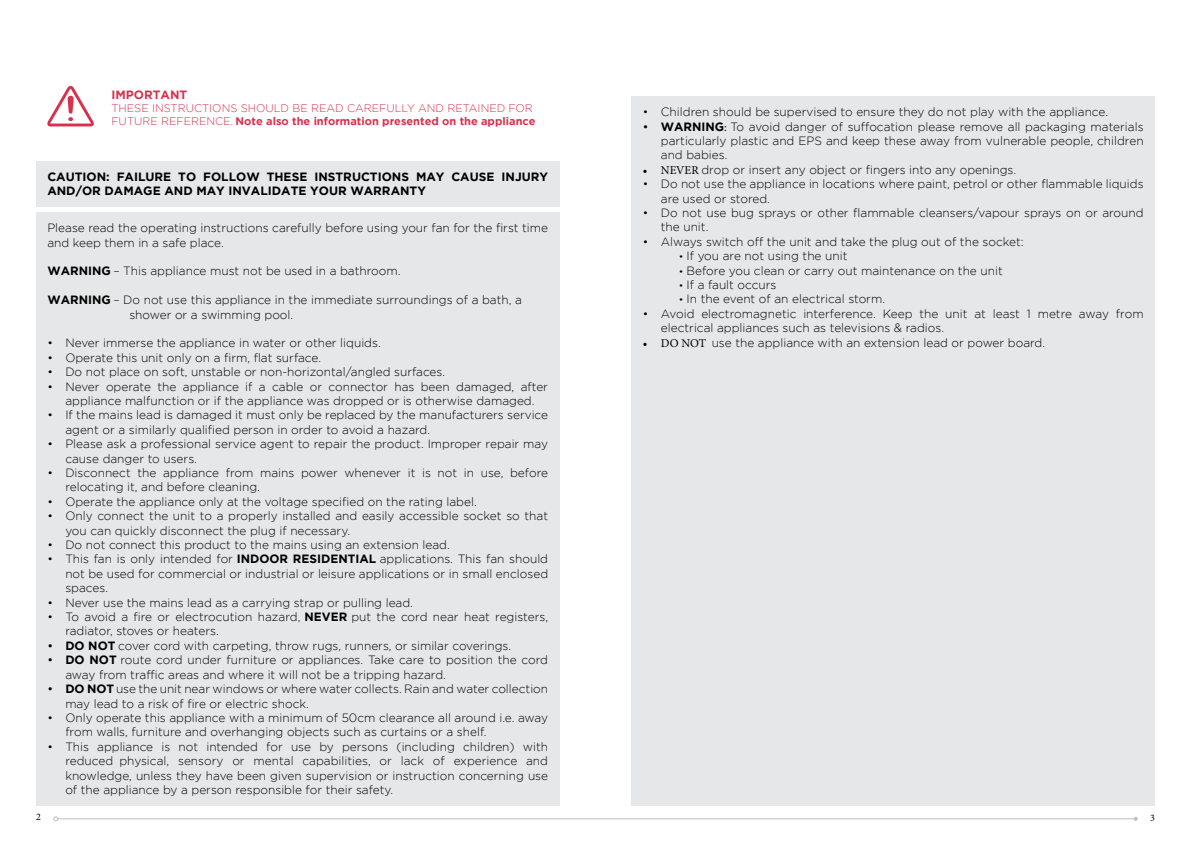
<style>
.page{position:relative;width:1191px;height:842px;background:#fff}
.page>*{position:absolute;margin:0;border:0;box-sizing:border-box;transform-origin:0 0}
.t1{font:300 12px/14.4px "Gotham";color:#000}
.t2{font:700 12px/14.4px "Gotham";color:#000}
.t3{font:700 12px "Gotham";color:#d6324e}
.t4{font:300 11px/13.2px "Gotham";color:#d6324e}
.t5{font:10px "Minion Pro";color:#000}
.s1{font-weight:700}
.s2{font-weight:400}
.s3{font-family:"Minion Pro";font-weight:400}
.s4{font-size:10px}
</style>
<div class="page">
<svg style="left:47px;top:86px;width:47px;height:40px"></svg>
<div style="left:36px;top:161px;width:523px;height:46px;background:#e6e7e8"></div>
<div style="left:36px;top:212px;width:523px;height:594px;background:#e6e7e8"></div>
<div style="left:631px;top:96px;width:524px;height:710px;background:#e6e7e8"></div>
<hr style="left:58px;top:818px;width:1077px;height:1px;background:#bcbec0">
<svg style="left:53px;top:816px;width:5px;height:5px"></svg>
<svg style="left:1133px;top:817px;width:4px;height:4px"></svg>
<p class="t3" style="left:111px;top:88px;width:77px">IMPORTANT</p>
<p class="t4" style="left:111px;top:101px;width:425px">THESE INSTRUCTIONS SHOULD BE READ CAREFULLY AND RETAINED FOR<br>FUTURE REFERENCE. <span class="s1">Note also the information presented on the appliance</span></p>
<p class="t2" style="left:47px;top:169px;width:502px">CAUTION: FAILURE TO FOLLOW THESE INSTRUCTIONS MAY CAUSE INJURY<br>AND/OR DAMAGE AND MAY INVALIDATE YOUR WARRANTY</p>
<p class="t1" style="left:47px;top:221px;width:502px">Please read the operating instructions carefully before using your fan for the first time and keep them in a safe place.</p>
<p class="t1" style="left:47px;top:264px;width:354px"><span class="s1">WARNING</span> – This appliance must not be used in a bathroom.</p>
<p class="t1" style="left:129px;top:293px;width:394px;text-indent:-82px"><span class="s1">WARNING</span> – Do not use this appliance in the immediate surroundings of a bath, a shower or a swimming pool.</p>
<p class="t1" style="left:47px;top:336px;width:335px">• Never immerse the appliance in water or other liquids.</p>
<p class="t1" style="left:47px;top:350px;width:275px">• Operate this unit only on a firm, flat surface.</p>
<p class="t1" style="left:47px;top:365px;width:399px">• Do not place on soft, unstable or non-horizontal/angled surfaces.</p>
<p class="t1" style="left:47px;top:379px;width:502px;text-align:center">• Never operate the appliance if a cable or connector has been damaged, after appliance malfunction or if the appliance was dropped or is otherwise damaged.</p>
<p class="t1" style="left:65px;top:408px;width:484px;text-indent:-18px">• If the mains lead is damaged it must only be replaced by the manufacturers service agent or a similarly qualified person in order to avoid a hazard.</p>
<p class="t1" style="left:65px;top:437px;width:484px;text-indent:-18px">• Please ask a professional service agent to repair the product. Improper repair may cause danger to users.</p>
<p class="t1" style="left:65px;top:465px;width:484px;text-indent:-18px">• Disconnect the appliance from mains power whenever it is not in use, before relocating it, and before cleaning.</p>
<p class="t1" style="left:47px;top:494px;width:431px">• Operate the appliance only at the voltage specified on the rating label.</p>
<p class="t1" style="left:65px;top:509px;width:484px;text-indent:-18px">• Only connect the unit to a properly installed and easily accessible socket so that you can quickly disconnect the plug if necessary.</p>
<p class="t1" style="left:47px;top:537px;width:404px">• Do not connect this product to the mains using an extension lead.</p>
<p class="t1" style="left:65px;top:552px;width:484px;text-align:justify;text-indent:-18px">• This fan is only intended for <span class="s1">INDOOR RESIDENTIAL</span> applications. This fan should not be used for commercial or industrial or leisure applications or in small enclosed spaces.</p>
<p class="t1" style="left:47px;top:595px;width:367px">• Never use the mains lead as a carrying strap or pulling lead.</p>
<p class="t1" style="left:65px;top:609px;width:484px;text-indent:-18px">• To avoid a fire or electrocution hazard, <span class="s1">NEVER</span> put the cord near heat registers, radiator, stoves or heaters.</p>
<p class="t1" style="left:47px;top:638px;width:465px"><span class="s2">•</span> <span class="s1">DO NOT</span> cover cord with carpeting, throw rugs, runners, or similar coverings.</p>
<p class="t1" style="left:65px;top:653px;width:484px;text-indent:-18px"><span class="s2">•</span> <span class="s1">DO NOT</span> route cord under furniture or appliances. Take care to position the cord away from traffic areas and where it will not be a tripping hazard.</p>
<p class="t1" style="left:65px;top:681px;width:484px;text-indent:-18px"><span class="s2">•</span> <span class="s1">DO NOT</span>use the unit near windows or where water collects. Rain and water collection may lead to a risk of fire or electric shock.</p>
<p class="t1" style="left:65px;top:710px;width:484px;text-indent:-18px">• Only operate this appliance with a minimum of 50cm clearance all around i.e. away from walls, furniture and overhanging objects such as curtains or a shelf.</p>
<p class="t1" style="left:65px;top:739px;width:484px;text-align:justify;text-indent:-18px">• This appliance is not intended for use by persons (including children) with reduced physical, sensory or mental capabilities, or lack of experience and knowledge, unless they have been given supervision or instruction concerning use of the appliance by a person responsible for their safety.</p>
<p class="t1" style="left:643px;top:105px;width:467px">• Children should be supervised to ensure they do not play with the appliance.</p>
<p class="t1" style="left:661px;top:119px;width:484px;text-align:justify;text-indent:-18px"><span class="s2">•</span> <span class="s1">WARNING</span><span class="s3">:</span> To avoid danger of suffocation please remove all packaging materials particularly plastic and EPS and keep these away from vulnerable people, children and babies.</p>
<p class="t1" style="left:643px;top:162px;width:375px"><span class="s3">• NEVER</span> drop or insert any object or fingers into any openings.</p>
<p class="t1" style="left:661px;top:177px;width:484px;text-indent:-18px">• Do not use the appliance in locations where paint, petrol or other flammable liquids are used or stored.</p>
<p class="t1" style="left:661px;top:205px;width:484px;text-indent:-18px">• Do not use bug sprays or other flammable cleansers/vapour sprays on or around the unit.</p>
<p class="t1" style="left:643px;top:234px;width:382px">• Always switch off the unit and take the plug out of the socket:</p>
<p class="t1" style="left:679px;top:249px;width:170px"><span class="s4">•</span> If you are not using the unit</p>
<p class="t1" style="left:679px;top:263px;width:325px"><span class="s4">•</span> Before you clean or carry out maintenance on the unit</p>
<p class="t1" style="left:679px;top:277px;width:99px"><span class="s4">•</span> If a fault occurs</p>
<p class="t1" style="left:679px;top:292px;width:208px"><span class="s4">•</span> In the event of an electrical storm.</p>
<p class="t1" style="left:661px;top:306px;width:484px;text-indent:-18px">• Avoid electromagnetic interference. Keep the unit at least 1 metre away from electrical appliances such as televisions &amp; radios.</p>
<p class="t1" style="left:643px;top:335px;width:404px"><span class="s3">• DO NOT</span> use the appliance with an extension lead or power board.</p>
<p class="t5" style="left:36px;top:810px;width:6px">2</p>
<p class="t5" style="left:1150px;top:811px;width:6px">3</p>
</div>
